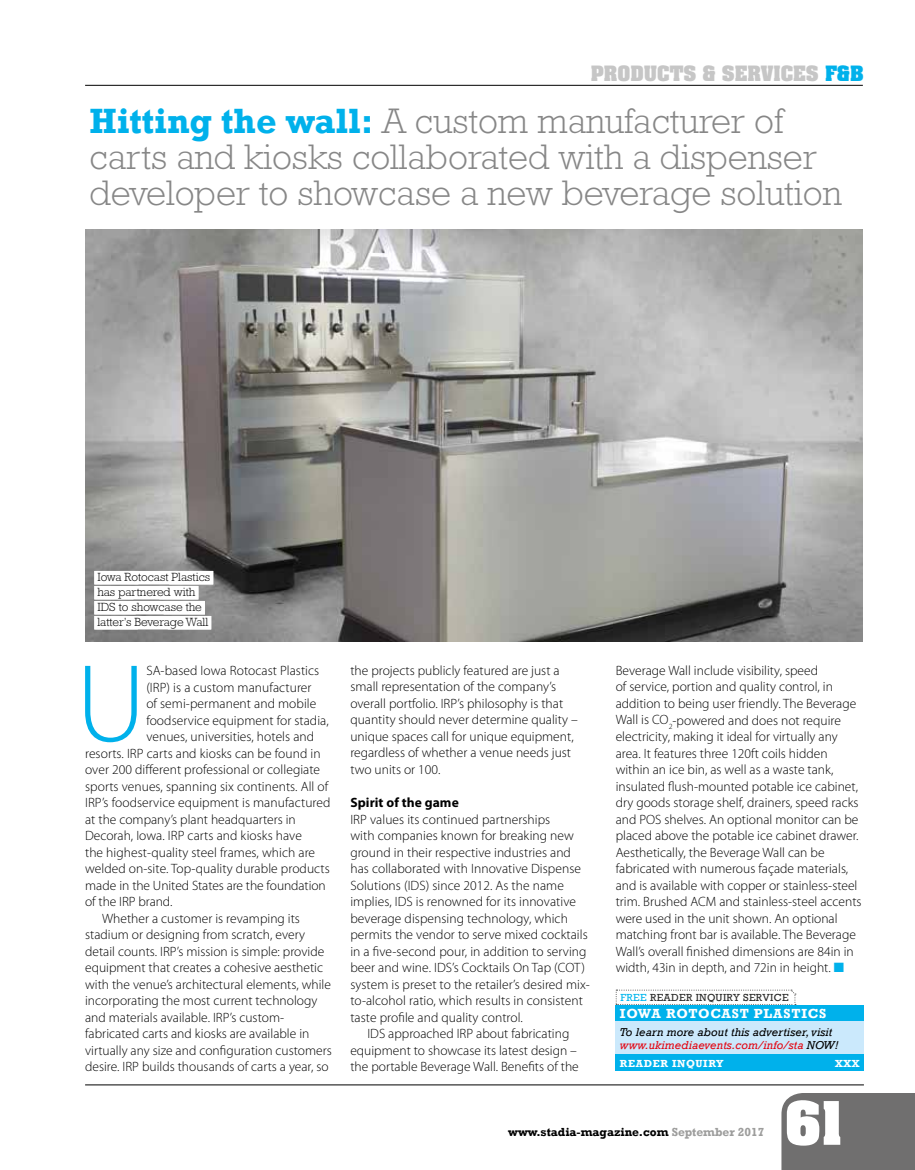
<style>
.page{position:relative;width:915px;height:1170px;background:#fff}
.page>*{position:absolute;margin:0;border:0;box-sizing:border-box;transform-origin:0 0}
.t1{font:300 111.45px "Myriad Pro";color:#00b1eb}
.t2{font:700 51px "Aachen";color:#fff}
.t3{font:300 36px/36px "Rockwell";color:#878787}
.t4{font:700 18px "Aachen";color:#c6c6c6}
.t5{font:300 13.5px/16.5px "Myriad Pro";color:#000}
.t6{font:700 13.5px "Rockwell";letter-spacing:.06em;color:#fff}
.t7{font:700 13.5px "Myriad Pro";letter-spacing:.005em;color:#000}
.t8{font:300 12px/15px "Rockwell";color:#000}
.t9{font:700 12px "Rockwell";color:#000}
.t10{font:italic 11.7px/13.5px "Rockwell";letter-spacing:.01em;color:#000}
.t11{font:10.5px "Rockwell";letter-spacing:.03em;color:#282827}
.t12{font:700 10.5px "Rockwell";letter-spacing:.06em;color:#fff}
.s1{color:#00b1eb}
.s2{font-weight:700;color:#00b1eb}
.s3{color:#00b5ec}
.s4{color:#e30613}
.s5{color:#9d9d9c}
</style>
<div class="page">
<hr style="left:85px;top:85px;width:777px;height:1px;background:#000">
<hr style="left:85px;top:1084px;width:778px;height:1px;background:#000">
<div style="left:781px;top:1093px;width:133px;height:76px;background:#706f6f"></div>
<svg style="left:615px;top:989px;width:180px;height:15px"></svg>
<div style="left:615px;top:1004px;width:248px;height:17px;background:#00b1eb"></div>
<div style="left:615px;top:1021px;width:248px;height:33px;background:#cbe9fc"></div>
<div style="left:615px;top:1054px;width:248px;height:17px;background:#00b1eb"></div>
<img style="left:85px;top:229px;width:777px;height:412px">
<svg style="left:94px;top:571px;width:119px;height:58px"></svg>
<h3 class="t4" style="left:590px;top:60px;width:274px">PRODUCTS &amp; SERVICES <span class="s1">F&amp;B</span></h3>
<h3 class="t3" style="left:89px;top:103px;width:753px"><span class="s2">Hitting the wall:</span> A custom manufacturer of carts and kiosks collaborated with a dispenser developer to showcase a new beverage solution</h3>
<p class="t8" style="left:97px;top:569px;width:114px">Iowa Rotocast Plastics has partnered with<br>IDS to showcase the latter’s Beverage Wall</p>
<h1 class="t1" style="left:76px;top:636px;width:71px">U</h1>
<p class="t5" style="left:146px;top:662px;width:174px">SA-based Iowa Rotocast Plastics</p>
<p class="t5" style="left:146px;top:678px;width:167px">(IRP) is a custom manufacturer</p>
<p class="t5" style="left:146px;top:695px;width:171px">of semi-permanent and mobile</p>
<p class="t5" style="left:146px;top:711px;width:184px">foodservice equipment for stadia,</p>
<p class="t5" style="left:146px;top:728px;width:169px">venues, universities, hotels and</p>
<p class="t5" style="left:85px;top:744px;width:237px">resorts. IRP carts and kiosks can be found in</p>
<p class="t5" style="left:85px;top:761px;width:236px">over 200 different professional or collegiate</p>
<p class="t5" style="left:85px;top:777px;width:245px">sports venues, spanning six continents. All of</p>
<p class="t5" style="left:85px;top:794px;width:247px">IRP’s foodservice equipment is manufactured</p>
<p class="t5" style="left:85px;top:810px;width:212px">at the company’s plant headquarters in</p>
<p class="t5" style="left:85px;top:827px;width:218px">Decorah, Iowa. IRP carts and kiosks have</p>
<p class="t5" style="left:85px;top:843px;width:231px">the highest-quality steel frames, which are</p>
<p class="t5" style="left:85px;top:860px;width:246px">welded on-site. Top-quality durable products</p>
<p class="t5" style="left:85px;top:876px;width:242px">made in the United States are the foundation</p>
<p class="t5" style="left:85px;top:893px;width:89px">of the IRP brand.</p>
<p class="t5" style="left:102px;top:909px;width:199px">Whether a customer is revamping its</p>
<p class="t5" style="left:85px;top:926px;width:221px">stadium or designing from scratch, every</p>
<p class="t5" style="left:85px;top:942px;width:240px">detail counts. IRP’s mission is simple: provide</p>
<p class="t5" style="left:85px;top:959px;width:239px">equipment that creates a cohesive aesthetic</p>
<p class="t5" style="left:85px;top:975px;width:247px">with the venue’s architectural elements, while</p>
<p class="t5" style="left:85px;top:992px;width:234px">incorporating the most current technology</p>
<p class="t5" style="left:85px;top:1008px;width:200px">and materials available. IRP’s custom-</p>
<p class="t5" style="left:85px;top:1025px;width:226px">fabricated carts and kiosks are available in</p>
<p class="t5" style="left:85px;top:1041px;width:248px">virtually any size and configuration customers</p>
<p class="t5" style="left:85px;top:1058px;width:245px">desire. IRP builds thousands of carts a year, so</p>
<p class="t5" style="left:350px;top:662px;width:229px">the projects publicly featured are just a small representation of the company’s overall portfolio. IRP’s philosophy is that quantity should never determine quality – unique spaces call for unique equipment, regardless of whether a venue needs just two units or 100.</p>
<p class="t7" style="left:350px;top:793px;width:110px">Spirit of the game</p>
<p class="t5" style="left:350px;top:810px;width:201px">IRP values its continued partnerships</p>
<p class="t5" style="left:350px;top:827px;width:225px">with companies known for breaking new</p>
<p class="t5" style="left:350px;top:843px;width:222px">ground in their respective industries and</p>
<p class="t5" style="left:350px;top:860px;width:232px">has collaborated with Innovative Dispense</p>
<p class="t5" style="left:350px;top:876px;width:215px">Solutions (IDS) since 2012. As the name</p>
<p class="t5" style="left:350px;top:893px;width:227px">implies, IDS is renowned for its innovative</p>
<p class="t5" style="left:350px;top:909px;width:219px">beverage dispensing technology, which</p>
<p class="t5" style="left:350px;top:926px;width:239px">permits the vendor to serve mixed cocktails</p>
<p class="t5" style="left:350px;top:942px;width:237px">in a five-second pour, in addition to serving</p>
<p class="t5" style="left:350px;top:959px;width:236px">beer and wine. IDS’s Cocktails On Tap (COT)</p>
<p class="t5" style="left:350px;top:975px;width:241px">system is preset to the retailer’s desired mix-</p>
<p class="t5" style="left:350px;top:992px;width:234px">to-alcohol ratio, which results in consistent</p>
<p class="t5" style="left:350px;top:1008px;width:174px">taste profile and quality control.</p>
<p class="t5" style="left:367px;top:1025px;width:203px">IDS approached IRP about fabricating</p>
<p class="t5" style="left:350px;top:1041px;width:228px">equipment to showcase its latest design –</p>
<p class="t5" style="left:350px;top:1058px;width:230px">the portable Beverage Wall. Benefits of the</p>
<p class="t5" style="left:615px;top:662px;width:247px">Beverage Wall include visibility, speed<br>of service, portion and quality control, in addition to being user friendly. The Beverage Wall is CO<sub>2</sub>-powered and does not require electricity, making it ideal for virtually any area. It features three 120ft coils hidden within an ice bin, as well as a waste tank, insulated flush-mounted potable ice cabinet, dry goods storage shelf, drainers, speed racks and POS shelves. An optional monitor can be placed above the potable ice cabinet drawer.<br>Aesthetically, the Beverage Wall can be fabricated with numerous façade materials, and is available with copper or stainless-steel trim. Brushed ACM and stainless-steel accents were used in the unit shown. An optional matching front bar is available. The Beverage Wall’s overall finished dimensions are 84in in width, 43in in depth, and 72in in height. <span class="s1">■</span></p>
<p class="t11" style="left:620px;top:991px;width:169px"><span class="s3">FREE</span> READER INQUIRY SERVICE</p>
<p class="t6" style="left:619px;top:1005px;width:208px">IOWA ROTOCAST PLASTICS</p>
<p class="t10" style="left:619px;top:1024px;width:220px">To learn more about this advertiser, visit <span class="s4">www.ukimediaevents.com/info/sta</span> NOW!</p>
<p class="t12" style="left:619px;top:1056px;width:105px">READER INQUIRY</p>
<p class="t12" style="left:834px;top:1056px;width:26px">XXX</p>
<p class="t9" style="left:508px;top:1124px;width:257px">www.stadia-magazine.com <span class="s5">September 2017</span></p>
<h2 class="t2" style="left:785px;top:1086px;width:60px">61</h2>
</div>
